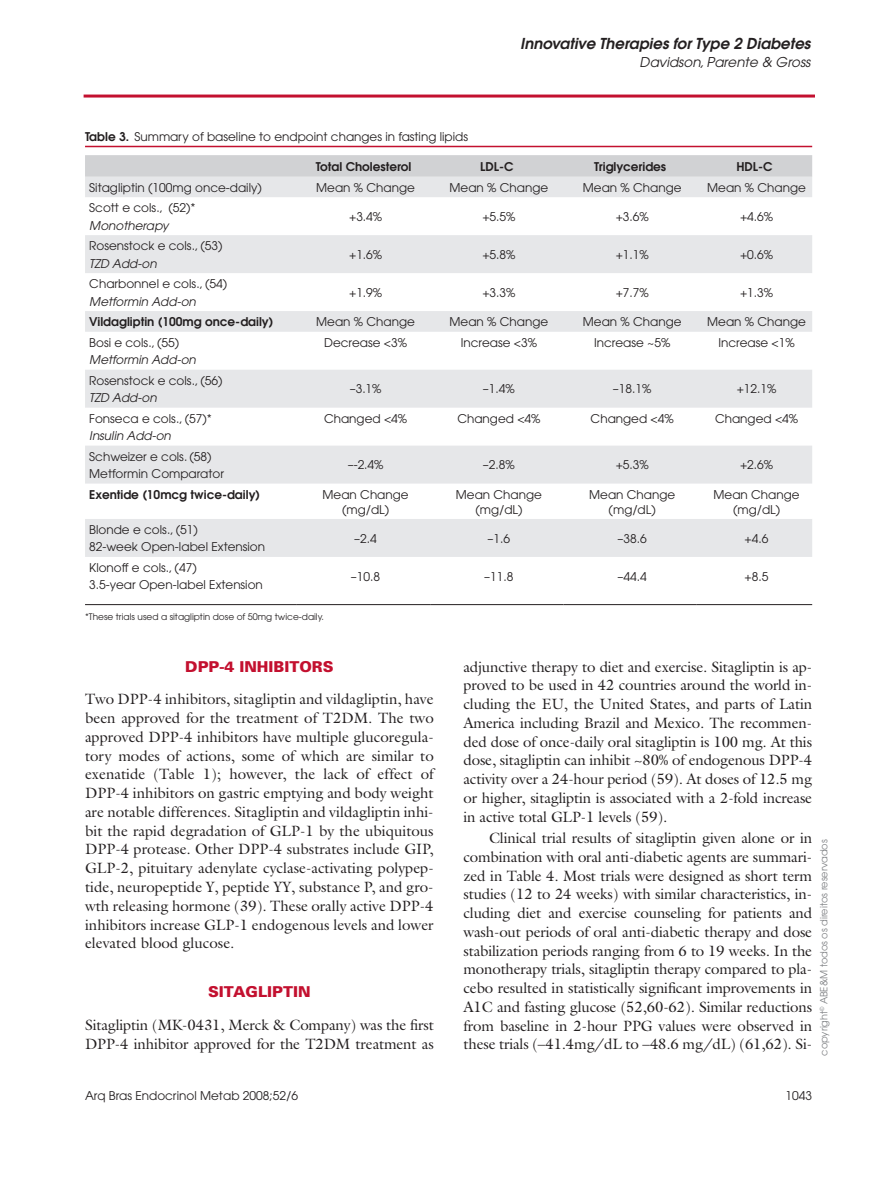
<style>
.page{position:relative;width:893px;height:1191px;background:#fff}
.page>*{position:absolute;margin:0;border:0;box-sizing:border-box;transform-origin:0 0}
.t1{font:15px/18.8px "Galliard";letter-spacing:-.01em;color:#231f20;text-align:justify}
.t2{font:italic 600 15px "Avant Garde";color:#231f20}
.t3{font:900 15px "Univers";color:#c3102f}
.t4{font:italic 13.5px "Avant Garde";color:#231f20}
.t5{font:12px/15px "Avant Garde";color:#231f20;text-align:center}
.t6{font:600 12px "Avant Garde";color:#231f20}
.t7{font:italic 12px "Avant Garde";color:#231f20}
.t8{font:9.9px "Avant Garde";letter-spacing:-.01em;color:#808285}
.t9{font:9px "Avant Garde";color:#231f20}
.s1{font-weight:600}
</style>
<div class="page">
<hr style="left:84px;top:95px;width:731px;height:3px;background:#c3102f">
<hr style="left:85px;top:146px;width:727px;height:1px;background:#c3102f">
<div style="left:85px;top:155px;width:727px;height:22px;background:#d1d2d4"></div>
<svg style="left:85px;top:177px;width:727px;height:380px;fill:#eaebed"></svg>
<hr style="left:85px;top:604px;width:212px;height:1px;background:#231f20">
<hr style="left:297px;top:604px;width:133px;height:1px;background:#231f20">
<hr style="left:430px;top:604px;width:133px;height:1px;background:#231f20">
<hr style="left:563px;top:604px;width:134px;height:1px;background:#231f20">
<hr style="left:697px;top:604px;width:115px;height:1px;background:#231f20">
<p class="t2" style="left:520px;top:34px;width:292px">Innovative Therapies for Type 2 Diabetes</p>
<p class="t4" style="left:640px;top:54px;width:172px">Davidson, Parente &amp; Gross</p>
<p class="t5" style="left:85px;top:130px;width:384px"><span class="s1">Table 3.</span> Summary of baseline to endpoint changes in fasting lipids</p>
<p class="t6" style="left:316px;top:158px;width:97px">Total Cholesterol</p>
<p class="t6" style="left:480px;top:158px;width:35px">LDL-C</p>
<p class="t6" style="left:594px;top:158px;width:74px">Triglycerides</p>
<p class="t6" style="left:736px;top:158px;width:38px">HDL-C</p>
<p class="t5" style="left:89px;top:180px;width:174px">Sitagliptin (100mg once-daily)</p>
<p class="t5" style="left:316px;top:180px;width:100px">Mean % Change</p>
<p class="t5" style="left:450px;top:180px;width:100px">Mean % Change</p>
<p class="t5" style="left:583px;top:180px;width:100px">Mean % Change</p>
<p class="t5" style="left:707px;top:180px;width:100px">Mean % Change</p>
<p class="t5" style="left:89px;top:200px;width:108px">Scott e cols., (52)*</p>
<p class="t7" style="left:89px;top:218px;width:81px">Monotherapy</p>
<p class="t5" style="left:349px;top:209px;width:35px">+3.4%</p>
<p class="t5" style="left:482px;top:209px;width:35px">+5.5%</p>
<p class="t5" style="left:616px;top:209px;width:35px">+3.6%</p>
<p class="t5" style="left:740px;top:209px;width:35px">+4.6%</p>
<p class="t5" style="left:89px;top:238px;width:135px">Rosenstock e cols., (53)</p>
<p class="t7" style="left:89px;top:256px;width:69px">TZD Add-on</p>
<p class="t5" style="left:89px;top:276px;width:139px">Charbonnel e cols., (54)</p>
<p class="t7" style="left:89px;top:294px;width:108px">Metformin Add-on</p>
<p class="t5" style="left:349px;top:247px;width:35px">+1.6%</p>
<p class="t5" style="left:482px;top:247px;width:35px">+5.8%</p>
<p class="t5" style="left:616px;top:247px;width:35px">+1.1%</p>
<p class="t5" style="left:740px;top:247px;width:35px">+0.6%</p>
<p class="t5" style="left:349px;top:285px;width:35px">+1.9%</p>
<p class="t5" style="left:482px;top:285px;width:35px">+3.3%</p>
<p class="t5" style="left:616px;top:285px;width:35px">+7.7%</p>
<p class="t5" style="left:740px;top:285px;width:35px">+1.3%</p>
<p class="t6" style="left:89px;top:314px;width:186px">Vildagliptin (100mg once-daily)</p>
<p class="t5" style="left:316px;top:314px;width:100px">Mean % Change</p>
<p class="t5" style="left:450px;top:314px;width:100px">Mean % Change</p>
<p class="t5" style="left:583px;top:314px;width:100px">Mean % Change</p>
<p class="t5" style="left:707px;top:314px;width:100px">Mean % Change</p>
<p class="t5" style="left:89px;top:335px;width:91px">Bosi e cols., (55)</p>
<p class="t7" style="left:89px;top:353px;width:108px">Metformin Add-on</p>
<p class="t5" style="left:324px;top:335px;width:85px">Decrease &lt;3%</p>
<p class="t5" style="left:461px;top:335px;width:78px">Increase &lt;3%</p>
<p class="t5" style="left:594px;top:335px;width:78px">Increase ~5%</p>
<p class="t5" style="left:718px;top:335px;width:78px">Increase &lt;1%</p>
<p class="t5" style="left:89px;top:373px;width:135px">Rosenstock e cols., (56)</p>
<p class="t7" style="left:89px;top:391px;width:69px">TZD Add-on</p>
<p class="t5" style="left:89px;top:411px;width:124px">Fonseca e cols., (57)*</p>
<p class="t7" style="left:89px;top:429px;width:83px">Insulin Add-on</p>
<p class="t5" style="left:350px;top:381px;width:33px">–3.1%</p>
<p class="t5" style="left:483px;top:381px;width:33px">–1.4%</p>
<p class="t5" style="left:613px;top:381px;width:40px">–18.1%</p>
<p class="t5" style="left:737px;top:381px;width:41px">+12.1%</p>
<p class="t5" style="left:324px;top:411px;width:85px">Changed &lt;4%</p>
<p class="t5" style="left:457px;top:411px;width:85px">Changed &lt;4%</p>
<p class="t5" style="left:591px;top:411px;width:85px">Changed &lt;4%</p>
<p class="t5" style="left:715px;top:411px;width:85px">Changed &lt;4%</p>
<p class="t5" style="left:89px;top:447px;width:136px;line-height:17.5px;text-align:left">Schweizer e cols. (58)<br>Metformin Comparator</p>
<p class="t5" style="left:348px;top:457px;width:37px">–-2.4%</p>
<p class="t5" style="left:483px;top:457px;width:33px">–2.8%</p>
<p class="t5" style="left:616px;top:457px;width:35px">+5.3%</p>
<p class="t5" style="left:740px;top:457px;width:35px">+2.6%</p>
<p class="t6" style="left:89px;top:486px;width:172px">Exentide (10mcg twice-daily)</p>
<p class="t5" style="left:323px;top:486px;width:88px">Mean Change (mg/dL)</p>
<p class="t5" style="left:456px;top:486px;width:88px">Mean Change (mg/dL)</p>
<p class="t5" style="left:589px;top:486px;width:88px">Mean Change (mg/dL)</p>
<p class="t5" style="left:713px;top:486px;width:88px">Mean Change (mg/dL)</p>
<p class="t5" style="left:89px;top:521px;width:177px;line-height:17.5px;text-align:left">Blonde e cols., (51)<br>82-week Open-label Extension</p>
<p class="t5" style="left:354px;top:531px;width:24px">–2.4</p>
<p class="t5" style="left:488px;top:531px;width:24px">–1.6</p>
<p class="t5" style="left:618px;top:531px;width:31px">–38.6</p>
<p class="t5" style="left:745px;top:531px;width:25px">+4.6</p>
<p class="t5" style="left:89px;top:558px;width:175px;line-height:17.5px;text-align:left">Klonoff e cols., (47)<br>3.5-year Open-label Extension</p>
<p class="t5" style="left:351px;top:569px;width:31px">–10.8</p>
<p class="t5" style="left:484px;top:569px;width:31px">–11.8</p>
<p class="t5" style="left:618px;top:569px;width:31px">–44.4</p>
<p class="t5" style="left:745px;top:569px;width:25px">+8.5</p>
<p class="t9" style="left:85px;top:611px;width:240px">*These trials used a sitagliptin dose of 50mg twice-daily.</p>
<p class="t3" style="left:185px;top:657px;width:94px">DPP-4 INHIBITORS</p>
<p class="t1" style="left:85px;top:689px;width:350px">Two DPP-4 inhibitors, sitagliptin and vildagliptin, have been approved for the treatment of T2DM. The two approved DPP-4 inhibitors have multiple glucoregula&shy;tory modes of actions, some of which are similar to exenatide (Table 1); however, the lack of effect of DPP-4 inhibitors on gastric emptying and body weight are notable differences. Sitagliptin and vildagliptin inhi&shy;bit the rapid degradation of GLP-1 by the ubiquitous DPP-4 protease. Other DPP-4 substrates include GIP, GLP-2, pituitary adenylate cyclase-activating polypep&shy;tide, neuropeptide Y, peptide YY, substance P, and gro&shy;wth releasing hormone (39). These orally active DPP-4 inhibitors increase GLP-1 endogenous levels and lower elevated blood glucose.</p>
<p class="t3" style="left:208px;top:982px;width:22px">SITAG</p>
<p class="t3" style="left:258px;top:982px;width:19px">LIPTIN</p>
<p class="t1" style="left:85px;top:1015px;width:350px">Sitagliptin (MK-0431, Merck &amp; Company) was the first<br>DPP-4 inhibitor approved for the T2DM treatment as</p>
<p class="t1" style="left:463px;top:657px;width:350px">adjunctive therapy to diet and exercise. Sitagliptin is ap&shy;proved to be used in 42 countries around the world in&shy;cluding the EU, the United States, and parts of Latin America including Brazil and Mexico. The recommen&shy;ded dose of once-daily oral sitagliptin is 100 mg. At this dose, sitagliptin can inhibit ~80% of endogenous DPP-4 activity over a 24-hour period (59). At doses of 12.5 mg or higher, sitagliptin is associated with a 2-fold increase in active total GLP-1 levels (59).</p>
<p class="t1" style="left:463px;top:828px;width:350px;text-indent:26px">Clinical trial results of sitagliptin given alone or in combination with oral anti-diabetic agents are summari&shy;zed in Table 4. Most trials were designed as short term studies (12 to 24 weeks) with similar characteristics, in&shy;cluding diet and exercise counseling for patients and wash-out periods of oral anti-diabetic therapy and dose stabilization periods ranging from 6 to 19 weeks. In the monotherapy trials, sitagliptin therapy compared to pla&shy;cebo resulted in statistically significant improvements in A1C and fasting glucose (52,60-62). Similar reductions from baseline in 2-hour PPG values were observed in these trials (–41.4mg/dL to –48.6 mg/dL) (61,62). Si-</p>
<p class="t8" style="left:818px;top:1055px;width:217px;rotate:-90deg">copyright<sup>©</sup> ABE&amp;M todos os direitos reservados</p>
<p class="t5" style="left:85px;top:1087px;width:215px">Arq Bras Endocrinol Metab 2008;52/6</p>
<p class="t5" style="left:786px;top:1087px;width:28px">1043</p>
</div>
